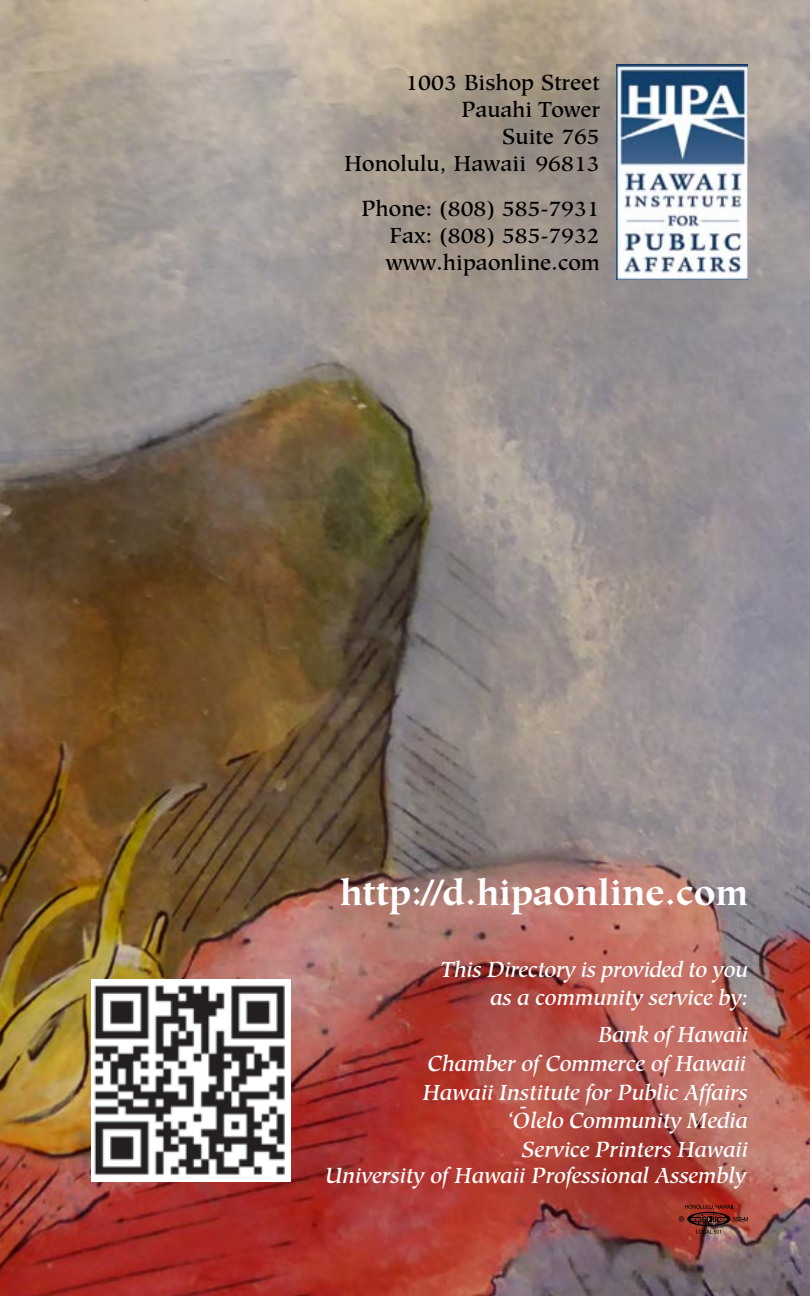
<style>
.page{position:relative;width:810px;height:1296px;background:#fff}
.page>*{position:absolute;margin:0;border:0;box-sizing:border-box;transform-origin:0 0}
.t1{font:700 36px "Hiroshige";color:#fff}
.t2{font:italic 500 21.6px/28.5px "Hiroshige";letter-spacing:-.01em;color:#fff;text-align:right}
.t3{font:500 21.6px/27px "Hiroshige";color:#000;text-align:right}
</style>
<div class="page">
<img style="left:0;top:0;width:810px;height:1296px">
<img style="left:616px;top:65px;width:132px;height:215px">
<svg style="left:679px;top:1205px;width:69px;height:29px;background:#82362c"></svg>
<img style="left:91px;top:979px;width:200px;height:202px">
<p class="t3" style="left:344px;top:72px;width:257px">1003 Bishop Street<br>Pauahi Tower<br>Suite 765<br>Honolulu, Hawaii 96813</p>
<p class="t3" style="left:386px;top:197px;width:216px;text-align:justify;text-indent:-25px">Phone: (808) 585-7931<br>Fax: (808) 585-7932 www.hipaonline.com</p>
<h1 class="t1" style="left:340px;top:878px;width:410px">http://d.hipaonline.com</h1>
<p class="t2" style="left:441px;top:957px;width:309px">This Directory is provided to you as a community service by:</p>
<p class="t2" style="left:598px;top:1022px;width:151px">Bank of Hawaii</p>
<p class="t2" style="left:423px;top:1080px;width:327px">Hawaii Institute for Public Affairs ‘Olelo Community Media</p>
<p class="t2" style="left:428px;top:1052px;width:320px">Chamber of Commerce of Hawaii</p>
<p class="t2" style="left:520px;top:1086px;width:230px;line-height:43.5px;text-align:left">-<br>Service Printers Hawaii</p>
<p class="t2" style="left:325px;top:1164px;width:422px">University of Hawaii Professional Assembly</p>
</div>
